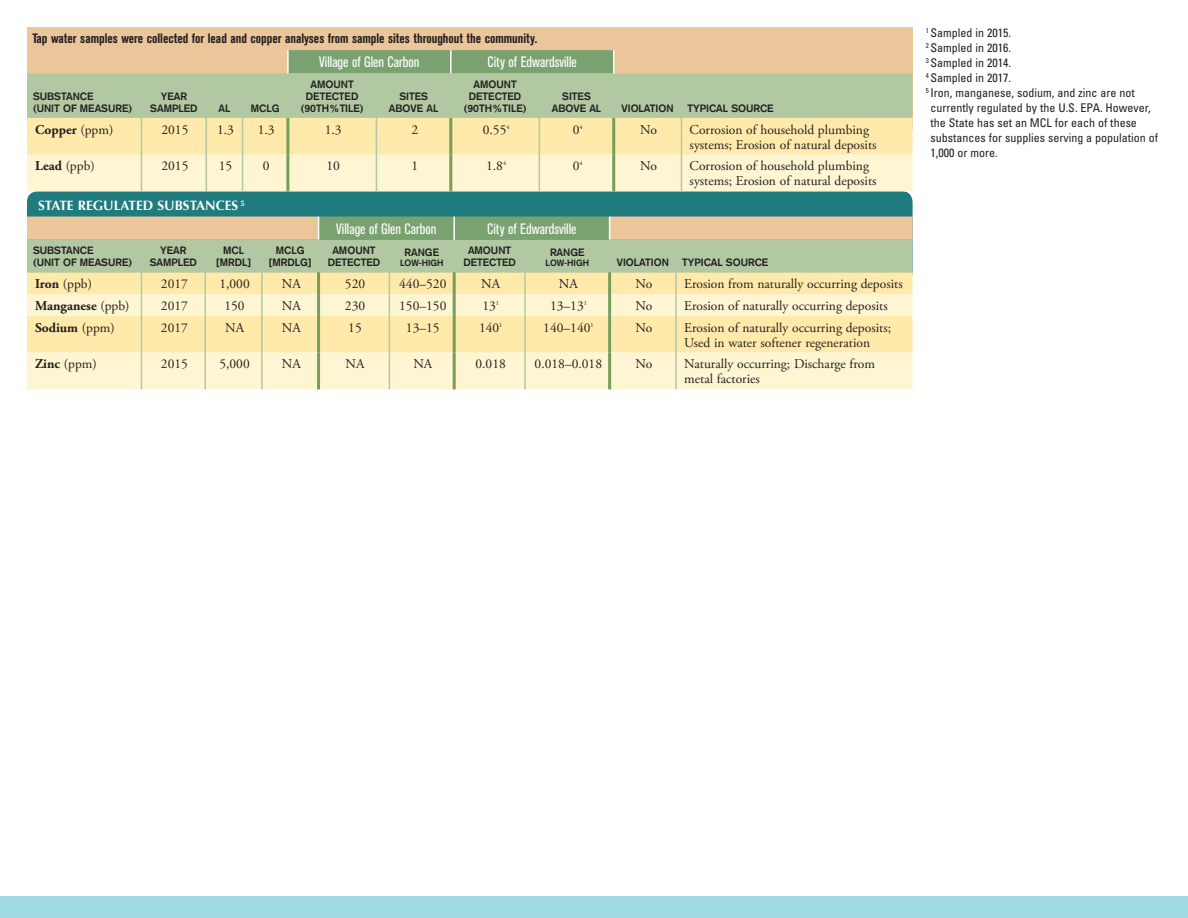
<style>
.page{position:relative;width:1188px;height:918px;background:#fff}
.page>*{position:absolute;margin:0;border:0;box-sizing:border-box;transform-origin:0 0}
.Table_Water_Source{font:condensed 15px "Akzidenz Grotesk Pro";color:#fff}
.Table_Text{font:13.5px/15px "Adobe Garamond Pro";color:#231f20}
.Table_Subhead__Tap_W{font:700 condensed 13.5px "Akzidenz Grotesk Pro";color:#231f20}
.Table_Text-2{font:700 13.5px "Adobe Garamond Pro";color:#231f20}
.Table_Headline{font:700 13.5px "Optima";color:#fff}
.Table_footnote{font:condensed 12px/15px "Univers";color:#231f20}
.Table_Headers{font:700 10.5px/12px "Akzidenz Grotesk";color:#231f20;text-align:center}
.Table_Headers-2{font:700 9px "Akzidenz Grotesk";color:#231f20}
.s1{font-weight:400}
.s2{font-weight:700}
</style>
<div class="page">
<div style="left:0;top:896px;width:1188px;height:22px;background:#a1dae1"></div>
<div style="left:27px;top:191px;width:886px;height:92px;background:#207b7f;border-radius:11px"></div>
<svg style="left:27px;top:316px;width:886px;height:73px;background:#feefbe"></svg>
<hr style="left:141px;top:316px;width:1px;height:37px;background:#b2c8a2">
<hr style="left:141px;top:353px;width:1px;height:36px;background:#b2c8a2">
<hr style="left:204px;top:316px;width:2px;height:37px;background:#b2c8a2">
<hr style="left:204px;top:353px;width:2px;height:36px;background:#b2c8a2">
<hr style="left:261px;top:316px;width:2px;height:37px;background:#b2c8a2">
<hr style="left:261px;top:353px;width:2px;height:36px;background:#b2c8a2">
<hr style="left:389px;top:316px;width:1px;height:37px;background:#b2c8a2">
<hr style="left:389px;top:353px;width:1px;height:36px;background:#b2c8a2">
<hr style="left:524px;top:316px;width:2px;height:37px;background:#b2c8a2">
<hr style="left:524px;top:353px;width:2px;height:36px;background:#b2c8a2">
<hr style="left:675px;top:316px;width:2px;height:37px;background:#b2c8a2">
<hr style="left:675px;top:353px;width:2px;height:36px;background:#b2c8a2">
<hr style="left:317px;top:316px;width:3px;height:37px;background:#759e5b">
<hr style="left:317px;top:353px;width:3px;height:36px;background:#759e5b">
<hr style="left:453px;top:316px;width:3px;height:37px;background:#759e5b">
<hr style="left:453px;top:353px;width:3px;height:36px;background:#759e5b">
<hr style="left:608px;top:316px;width:3px;height:37px;background:#759e5b">
<hr style="left:608px;top:353px;width:3px;height:36px;background:#759e5b">
<svg style="left:27px;top:217px;width:886px;height:99px;background:#d6d5a9"></svg>
<div style="left:27px;top:27px;width:886px;height:103px;background:#ebc69a"></div>
<svg style="left:27px;top:50px;width:886px;height:141px;background:#dbd9ac"></svg>
<p class="Table_Subhead__Tap_W" style="left:32px;top:29px;width:507px">Tap water samples were collected for lead and copper analyses from sample sites throughout the community.</p>
<p class="Table_Water_Source" style="left:319px;top:52px;width:102px">Village of Glen Carbon</p>
<p class="Table_Water_Source" style="left:488px;top:52px;width:91px">City of Edwardsville</p>
<p class="Table_Headers" style="left:33px;top:90px;width:62px">SUBSTANCE</p>
<p class="Table_Headers" style="left:33px;top:102px;width:101px">(UNIT OF MEASURE)</p>
<p class="Table_Headers" style="left:301px;top:78px;width:64px">AMOUNT<br>DETECTED (90TH%TILE)</p>
<p class="Table_Headers" style="left:464px;top:78px;width:64px">AMOUNT<br>DETECTED (90TH%TILE)</p>
<p class="Table_Headers" style="left:389px;top:90px;width:51px">SITES<br>ABOVE AL</p>
<p class="Table_Headers" style="left:552px;top:90px;width:51px">SITES<br>ABOVE AL</p>
<p class="Table_Headers" style="left:161px;top:90px;width:28px">YEAR</p>
<p class="Table_Headers" style="left:150px;top:102px;width:49px">SAMPLED</p>
<p class="Table_Headers" style="left:218px;top:102px;width:13px">AL</p>
<p class="Table_Headers" style="left:251px;top:102px;width:30px">MCLG</p>
<p class="Table_Headers" style="left:622px;top:102px;width:54px">VIOLATION</p>
<p class="Table_Headers" style="left:687px;top:102px;width:88px">TYPICAL SOURCE</p>
<p class="Table_Text-2" style="left:35px;top:122px;width:80px">Copper <span class="s1">(ppm)</span></p>
<p class="Table_Text" style="left:161px;top:122px;width:28px">2015</p>
<p class="Table_Text" style="left:217px;top:122px;width:18px">1.3</p>
<p class="Table_Text" style="left:258px;top:122px;width:18px">1.3</p>
<p class="Table_Text" style="left:325px;top:122px;width:18px">1.3</p>
<p class="Table_Text" style="left:411px;top:122px;width:8px">2</p>
<p class="Table_Text" style="left:483px;top:122px;width:28px">0.55<sup>4</sup></p>
<p class="Table_Text" style="left:573px;top:122px;width:11px">0<sup>4</sup></p>
<p class="Table_Text" style="left:640px;top:122px;width:18px">No</p>
<p class="Table_Text" style="left:690px;top:122px;width:188px">Corrosion of household plumbing systems; Erosion of natural deposits</p>
<p class="Table_Text" style="left:35px;top:159px;width:61px"><span class="s2">Lead</span> (ppb)</p>
<p class="Table_Text" style="left:161px;top:159px;width:28px">2015</p>
<p class="Table_Text" style="left:219px;top:159px;width:15px">15</p>
<p class="Table_Text" style="left:263px;top:159px;width:8px">0</p>
<p class="Table_Text" style="left:327px;top:159px;width:15px">10</p>
<p class="Table_Text" style="left:411px;top:159px;width:8px">1</p>
<p class="Table_Text" style="left:486px;top:159px;width:21px">1.8<sup>4</sup></p>
<p class="Table_Text" style="left:573px;top:159px;width:11px">0<sup>4</sup></p>
<p class="Table_Text" style="left:640px;top:159px;width:18px">No</p>
<p class="Table_Text" style="left:690px;top:159px;width:188px">Corrosion of household plumbing systems; Erosion of natural deposits</p>
<p class="Table_Headline" style="left:38px;top:198px;width:208px">STATE REGULATED SUBSTANCES <sup>5</sup></p>
<p class="Table_Water_Source" style="left:336px;top:219px;width:102px">Village of Glen Carbon</p>
<p class="Table_Water_Source" style="left:487px;top:219px;width:91px">City of Edwardsville</p>
<p class="Table_Headers" style="left:33px;top:244px;width:62px">SUBSTANCE</p>
<p class="Table_Headers" style="left:33px;top:256px;width:101px">(UNIT OF MEASURE)</p>
<p class="Table_Headers" style="left:160px;top:244px;width:28px">YEAR</p>
<p class="Table_Headers" style="left:150px;top:256px;width:49px">SAMPLED</p>
<p class="Table_Headers" style="left:223px;top:244px;width:22px">MCL</p>
<p class="Table_Headers" style="left:216px;top:256px;width:37px">[MRDL]</p>
<p class="Table_Headers" style="left:276px;top:244px;width:30px">MCLG</p>
<p class="Table_Headers" style="left:269px;top:256px;width:44px">[MRDLG]</p>
<p class="Table_Headers" style="left:332px;top:244px;width:45px">AMOUNT</p>
<p class="Table_Headers" style="left:328px;top:256px;width:54px">DETECTED</p>
<p class="Table_Headers" style="left:404px;top:246px;width:36px">RANGE</p>
<p class="Table_Headers-2" style="left:400px;top:258px;width:45px">LOW-HIGH</p>
<p class="Table_Headers" style="left:468px;top:244px;width:45px">AMOUNT</p>
<p class="Table_Headers" style="left:463px;top:256px;width:54px">DETECTED</p>
<p class="Table_Headers" style="left:550px;top:246px;width:36px">RANGE</p>
<p class="Table_Headers-2" style="left:546px;top:258px;width:45px">LOW-HIGH</p>
<p class="Table_Headers" style="left:617px;top:256px;width:54px">VIOLATION</p>
<p class="Table_Headers" style="left:682px;top:256px;width:88px">TYPICAL SOURCE</p>
<p class="Table_Text" style="left:35px;top:277px;width:58px"><span class="s2">Iron</span> (ppb)</p>
<p class="Table_Text" style="left:161px;top:277px;width:28px">2017</p>
<p class="Table_Text" style="left:219px;top:277px;width:32px">1,000</p>
<p class="Table_Text" style="left:282px;top:277px;width:20px">NA</p>
<p class="Table_Text" style="left:345px;top:277px;width:22px">520</p>
<p class="Table_Text" style="left:399px;top:277px;width:49px">440–520</p>
<p class="Table_Text" style="left:481px;top:277px;width:20px">NA</p>
<p class="Table_Text" style="left:559px;top:277px;width:20px">NA</p>
<p class="Table_Text" style="left:636px;top:277px;width:18px">No</p>
<p class="Table_Text" style="left:684px;top:277px;width:220px">Erosion from naturally occurring deposits</p>
<p class="Table_Text-2" style="left:35px;top:298px;width:96px">Manganese <span class="s1">(ppb)</span></p>
<p class="Table_Text" style="left:161px;top:299px;width:28px">2017</p>
<p class="Table_Text" style="left:224px;top:299px;width:22px">150</p>
<p class="Table_Text" style="left:282px;top:299px;width:20px">NA</p>
<p class="Table_Text" style="left:345px;top:299px;width:22px">230</p>
<p class="Table_Text" style="left:399px;top:299px;width:49px">150–150</p>
<p class="Table_Text" style="left:482px;top:299px;width:18px">13<sup>1</sup></p>
<p class="Table_Text" style="left:550px;top:299px;width:38px">13–13<sup>1</sup></p>
<p class="Table_Text" style="left:636px;top:299px;width:18px">No</p>
<p class="Table_Text" style="left:684px;top:299px;width:205px">Erosion of naturally occurring deposits</p>
<p class="Table_Text-2" style="left:35px;top:319px;width:81px">Sodium <span class="s1">(ppm)</span></p>
<p class="Table_Text" style="left:161px;top:320px;width:28px">2017</p>
<p class="Table_Text" style="left:225px;top:320px;width:20px">NA</p>
<p class="Table_Text" style="left:282px;top:320px;width:20px">NA</p>
<p class="Table_Text" style="left:348px;top:320px;width:15px">15</p>
<p class="Table_Text" style="left:406px;top:320px;width:35px">13–15</p>
<p class="Table_Text" style="left:479px;top:320px;width:25px">140<sup>1</sup></p>
<p class="Table_Text" style="left:543px;top:320px;width:52px">140–140<sup>1</sup></p>
<p class="Table_Text" style="left:636px;top:320px;width:18px">No</p>
<p class="Table_Text" style="left:684px;top:320px;width:208px">Erosion of naturally occurring deposits;<br>Used in water softener regeneration</p>
<p class="Table_Text" style="left:35px;top:357px;width:63px"><span class="s2">Zinc</span> (ppm)</p>
<p class="Table_Text" style="left:161px;top:357px;width:28px">2015</p>
<p class="Table_Text" style="left:219px;top:357px;width:32px">5,000</p>
<p class="Table_Text" style="left:282px;top:357px;width:20px">NA</p>
<p class="Table_Text" style="left:346px;top:357px;width:20px">NA</p>
<p class="Table_Text" style="left:413px;top:357px;width:20px">NA</p>
<p class="Table_Text" style="left:475px;top:357px;width:32px">0.018</p>
<p class="Table_Text" style="left:535px;top:357px;width:69px">0.018–0.018</p>
<p class="Table_Text" style="left:636px;top:357px;width:18px">No</p>
<p class="Table_Text" style="left:684px;top:357px;width:192px">Naturally occurring; Discharge from metal factories</p>
<p class="Table_footnote" style="left:926px;top:25px;width:87px"><sup>1</sup> Sampled in 2015.</p>
<p class="Table_footnote" style="left:926px;top:40px;width:87px"><sup>2</sup> Sampled in 2016.</p>
<p class="Table_footnote" style="left:926px;top:55px;width:87px"><sup>3</sup> Sampled in 2014.</p>
<p class="Table_footnote" style="left:926px;top:70px;width:87px"><sup>4</sup> Sampled in 2017.</p>
<p class="Table_footnote" style="left:931px;top:85px;width:229px;text-indent:-5px"><sup>5</sup> Iron, manganese, sodium, and zinc are not currently regulated by the U.S. EPA. However, the State has set an MCL for each of these substances for supplies serving a population of 1,000 or more.</p>
</div>
